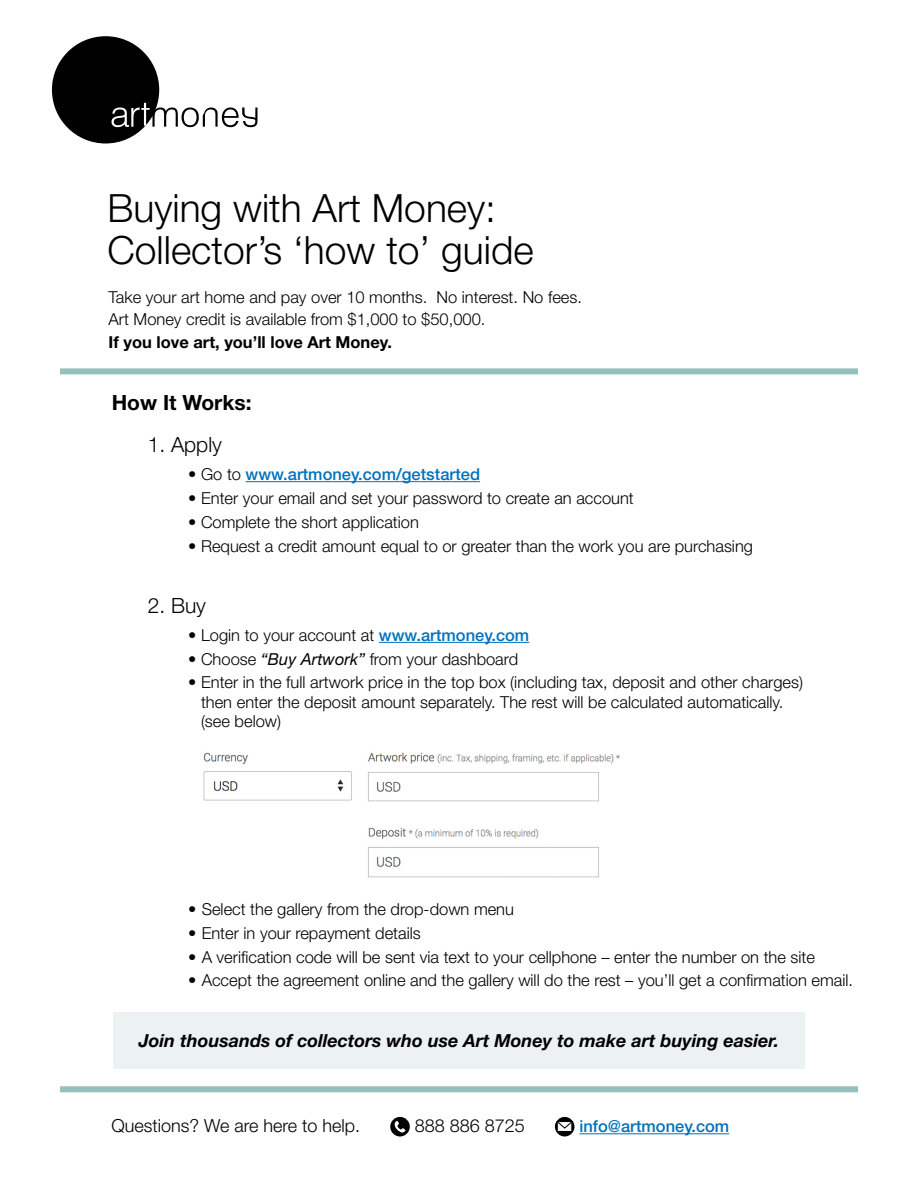
<style>
.page{position:relative;width:918px;height:1188px;background:#fff}
.page>*{position:absolute;margin:0;border:0;box-sizing:border-box;transform-origin:0 0}
.t1{font:300 39px/42px "Helvetica Neue LT Std";color:#000}
.t2{font:300 21px "Helvetica Neue LT Std";color:#000}
.t3{font:700 21px "Helvetica Neue LT Std";color:#000}
.t4{font:italic 700 18px "Helvetica Neue LT Std";color:#000}
.t5{font:300 18px "Helvetica Neue LT Std";color:#000}
.t6{font:300 16.5px/19.5px "Helvetica Neue LT Std";color:#000}
.t7{font:500 16.5px "Helvetica Neue LT Std";color:#0072bc}
.t8{font:700 16.5px "Helvetica Neue LT Std";color:#000}
.s1{font-weight:300;color:#000}
.s2{font-weight:500;color:#0072bc}
.s3{font-weight:400;font-style:italic}
</style>
<div class="page">
<svg style="left:52px;top:36px;width:205px;height:107px"></svg>
<div style="left:60px;top:368px;width:798px;height:6px;background:#95c0be"></div>
<hr style="left:246px;top:481px;width:234px;height:1px;background:#0072bc">
<hr style="left:379px;top:642px;width:150px;height:1px;background:#0072bc">
<img style="left:203px;top:752px;width:417px;height:126px">
<div style="left:113px;top:1012px;width:692px;height:57px;background:#ecf1f1"></div>
<hr style="left:579px;top:1133px;width:150px;height:1px;background:#0072bc">
<div style="left:390px;top:1117px;width:20px;height:19px;background:#000;border-radius:50%"></div>
<svg style="left:394px;top:1121px;width:12px;height:12px"></svg>
<div style="left:555px;top:1117px;width:19px;height:19px;background:#000;border-radius:50%"></div>
<div style="left:558px;top:1122px;width:13px;height:9px;background:#fff;border:1px solid #fff"></div>
<svg style="left:556px;top:1121px;width:17px;height:8px"></svg>
<div style="left:60px;top:1086px;width:798px;height:6px;background:#95c0be"></div>
<h1 class="t1" style="left:107px;top:186px;width:428px">Buying with Art Money:<br>Collector’s ‘how to’ guide</h1>
<p class="t6" style="left:109px;top:285px;width:475px;line-height:22.5px">Take your art home and pay over 10 months. No interest. No fees.<br>Art Money credit is available from $1,000 to $50,000.</p>
<p class="t8" style="left:109px;top:331px;width:285px">If you love art, you’ll love Art Money.</p>
<p class="t3" style="left:112px;top:390px;width:141px">How It Works:</p>
<p class="t2" style="left:148px;top:432px;width:76px">1. Apply</p>
<p class="t7" style="left:188px;top:464px;width:293px"><span class="s1">• Go to</span> www.artmoney.com/getstarted</p>
<p class="t6" style="left:188px;top:488px;width:447px">• Enter your email and set your password to create an account</p>
<p class="t6" style="left:188px;top:512px;width:232px">• Complete the short application</p>
<p class="t6" style="left:188px;top:536px;width:566px">• Request a credit amount equal to or greater than the work you are purchasing</p>
<p class="t2" style="left:148px;top:593px;width:60px">2. Buy</p>
<p class="t6" style="left:188px;top:625px;width:343px">• Login to your account at <span class="s2">www.artmoney.com</span></p>
<p class="t6" style="left:188px;top:649px;width:332px">• Choose <span class="s3">“Buy Artwork”</span> from your dashboard</p>
<p class="t6" style="left:201px;top:672px;width:604px;text-indent:-13px">• Enter in the full artwork price in the top box (including tax, deposit and other charges) then enter the deposit amount separately. The rest will be calculated automatically. (see below)</p>
<p class="t6" style="left:188px;top:899px;width:327px">• Select the gallery from the drop-down menu</p>
<p class="t6" style="left:188px;top:923px;width:234px">• Enter in your repayment details</p>
<p class="t6" style="left:188px;top:947px;width:628px">• A verification code will be sent via text to your cellphone – enter the number on the site</p>
<p class="t6" style="left:188px;top:970px;width:666px">• Accept the agreement online and the gallery will do the rest – you’ll get a confirmation email.</p>
<p class="t4" style="left:139px;top:1030px;width:642px">Join thousands of collectors who use Art Money to make art buying easier.</p>
<p class="t5" style="left:111px;top:1115px;width:250px">Questions? We are here to help.</p>
<p class="t5" style="left:415px;top:1115px;width:112px">888 886 8725</p>
<p class="t7" style="left:579px;top:1116px;width:151px">info@artmoney.com</p>
</div>
